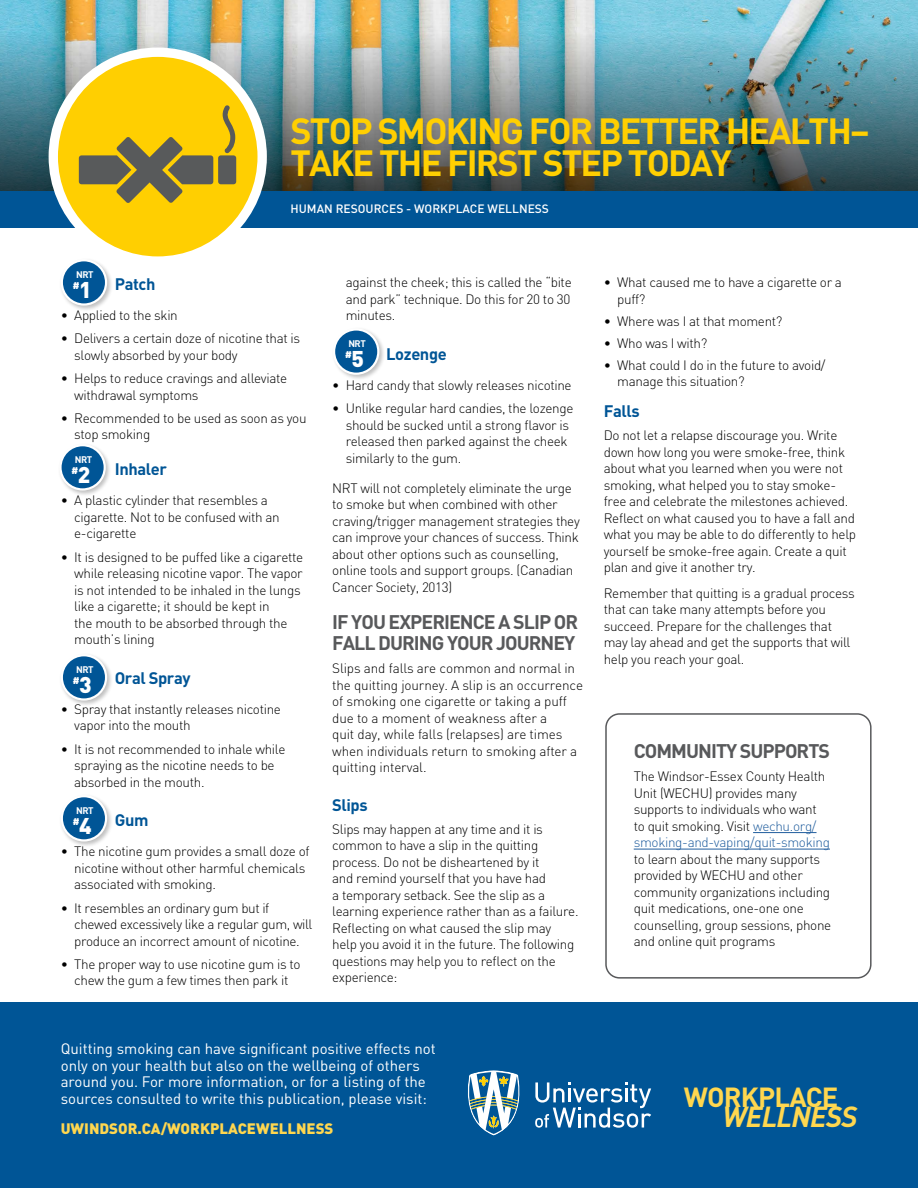
<style>
.page{position:relative;width:918px;height:1188px;background:#fff}
.page>*{position:absolute;margin:0;border:0;box-sizing:border-box;transform-origin:0 0}
.t1{font:700 36px/31.5px "DIN";letter-spacing:-.05em;color:#ffcf01}
.t2{font:italic 700 28.65px "DINOT";letter-spacing:-.03em;color:#ffd74f}
.t3{font:700 27.3px "DIN";letter-spacing:-.03em;color:#ffd74f}
.t4{font:900 22.5px "DIN";color:#fff}
.t5{font:700 19.5px/21px "DIN";letter-spacing:-.05em;color:#58595b}
.t6{font:700 16.5px "DIN";letter-spacing:-.025em;color:#005596}
.t7{font:15px/16.5px "DIN";color:#fff}
.t8{font:900 15px "DIN";color:#ffd74f}
.t9{font:300 13.5px/16.5px "DIN";letter-spacing:-.025em;color:#000}
.t10{font:500 12px "DIN";color:#fff}
.t11{font:700 9.45px "DIN";letter-spacing:-.05em;color:#fff}
.t12{font:900 9.45px "DIN";color:#fff}
.s1{color:#215e9e}
</style>
<div class="page">
<img style="left:0;top:0;width:918px;height:192px">
<div style="left:0;top:192px;width:918px;height:36px;background:#005596"></div>
<div style="left:53px;top:52px;width:209px;height:209px;background:#ffcf01;border-radius:50%"></div>
<div style="left:218px;top:155px;width:18px;height:29px;background:#585a5b;border-radius:3px"></div>
<svg style="left:222px;top:105px;width:13px;height:48px"></svg>
<svg style="left:79px;top:137px;width:134px;height:66px"></svg>
<div style="left:49px;top:48px;width:218px;height:218px;border:9px solid #fff;border-radius:50%"></div>
<div style="left:0;top:1002px;width:918px;height:186px;background:#005596"></div>
<svg style="left:467px;top:1070px;width:53px;height:66px"></svg>
<svg style="left:535px;top:1082px;width:116px;height:46px"></svg>
<div style="left:58px;top:443px;width:54px;height:54px;background:#000;opacity:.25"></div>
<div style="left:60px;top:445px;width:45px;height:44px;background:#005596;border-radius:50%"></div>
<div style="left:59px;top:444px;width:47px;height:47px;border:2px solid #fff;border-radius:50%"></div>
<div style="left:59px;top:653px;width:55px;height:54px;background:#000;opacity:.25"></div>
<div style="left:62px;top:655px;width:44px;height:45px;background:#005596;border-radius:50%"></div>
<div style="left:61px;top:654px;width:46px;height:47px;border:2px solid #fff;border-radius:50%"></div>
<div style="left:59px;top:794px;width:55px;height:54px;background:#000;opacity:.25"></div>
<div style="left:62px;top:796px;width:44px;height:44px;background:#005596;border-radius:50%"></div>
<div style="left:61px;top:795px;width:46px;height:47px;border:2px solid #fff;border-radius:50%"></div>
<div style="left:331px;top:327px;width:55px;height:54px;background:#000;opacity:.25"></div>
<div style="left:334px;top:329px;width:44px;height:45px;background:#005596;border-radius:50%"></div>
<div style="left:333px;top:328px;width:46px;height:47px;border:2px solid #fff;border-radius:50%"></div>
<hr style="left:753px;top:832px;width:64px;height:1px;background:#215e9e">
<hr style="left:634px;top:849px;width:196px;height:1px;background:#215e9e">
<div style="left:605px;top:713px;width:267px;height:266px;border:2px solid #58595b;border-radius:14px"></div>
<div style="left:59px;top:258px;width:55px;height:54px;background:#000;opacity:.25"></div>
<div style="left:62px;top:260px;width:44px;height:45px;background:#005596;border-radius:50%"></div>
<div style="left:61px;top:259px;width:46px;height:47px;border:2px solid #fff;border-radius:50%"></div>
<h1 class="t1" style="left:291px;top:114px;width:581px">STOP SMOKING FOR BETTER HEALTH–<br>TAKE THE FIRST STEP TODAY</h1>
<p class="t10" style="left:291px;top:201px;width:260px">HUMAN RESOURCES - WORKPLACE WELLNESS</p>
<p class="t11" style="left:76px;top:268px;width:19px">NRT</p>
<h3 class="t4" style="left:79px;top:274px;width:14px">1</h3>
<p class="t6" style="left:115px;top:273px;width:42px">Patch</p>
<p class="t9" style="left:61px;top:307px;width:119px">• Applied to the skin</p>
<p class="t9" style="left:74px;top:330px;width:228px;text-indent:-14px">• Delivers a certain doze of nicotine that is slowly absorbed by your body</p>
<p class="t9" style="left:74px;top:370px;width:214px;text-indent:-13px">• Helps to reduce cravings and alleviate withdrawal symptoms</p>
<p class="t9" style="left:74px;top:410px;width:234px;text-indent:-13px">• Recommended to be used as soon as you stop smoking</p>
<p class="t6" style="left:115px;top:459px;width:54px">Inhaler</p>
<p class="t9" style="left:74px;top:492px;width:207px;text-indent:-14px">• A plastic cylinder that resembles a cigarette. Not to be confused with an e-cigarette</p>
<p class="t9" style="left:74px;top:548px;width:231px;text-indent:-13px">• It is designed to be puffed like a cigarette while releasing nicotine vapor. The vapor is not intended to be inhaled in the lungs like a cigarette; it should be kept in<br>the mouth to be absorbed through the mouth’s lining</p>
<p class="t6" style="left:115px;top:667px;width:77px">Oral Spray</p>
<p class="t9" style="left:74px;top:701px;width:208px;text-indent:-14px">• Spray that instantly releases nicotine vapor into the mouth</p>
<p class="t9" style="left:74px;top:740px;width:213px;text-indent:-14px">• It is not recommended to inhale while spraying as the nicotine needs to be absorbed in the mouth.</p>
<p class="t6" style="left:115px;top:810px;width:35px">Gum</p>
<p class="t9" style="left:74px;top:843px;width:237px;text-indent:-14px">• The nicotine gum provides a small doze of nicotine without other harmful chemicals associated with smoking.</p>
<p class="t9" style="left:74px;top:899px;width:240px;text-indent:-14px">• It resembles an ordinary gum but if chewed excessively like a regular gum, will produce an incorrect amount of nicotine.</p>
<p class="t9" style="left:61px;top:956px;width:241px;text-align:center">• The proper way to use nicotine gum is to chew the gum a few times then park it</p>
<p class="t12" style="left:73px;top:279px;width:8px">#</p>
<p class="t11" style="left:75px;top:453px;width:19px">NRT</p>
<h3 class="t4" style="left:78px;top:459px;width:14px">2</h3>
<p class="t12" style="left:72px;top:464px;width:8px">#</p>
<p class="t11" style="left:76px;top:663px;width:19px">NRT</p>
<h3 class="t4" style="left:79px;top:669px;width:14px">3</h3>
<p class="t12" style="left:73px;top:674px;width:8px">#</p>
<p class="t11" style="left:76px;top:804px;width:19px">NRT</p>
<h3 class="t4" style="left:79px;top:810px;width:14px">4</h3>
<p class="t12" style="left:73px;top:815px;width:8px">#</p>
<p class="t9" style="left:346px;top:274px;width:228px;text-align:justify">against the cheek; this is called the “bite and park” technique. Do this for 20 to 30 minutes.</p>
<p class="t6" style="left:386px;top:343px;width:62px">Lozenge</p>
<p class="t9" style="left:332px;top:377px;width:241px">• Hard candy that slowly releases nicotine</p>
<p class="t9" style="left:346px;top:400px;width:229px;text-indent:-14px">• Unlike regular hard candies, the lozenge should be sucked until a strong flavor is released then parked against the cheek similarly to the gum.</p>
<p class="t9" style="left:332px;top:480px;width:249px">NRT will not completely eliminate the urge to smoke but when combined with other craving/trigger management strategies they can improve your chances of success. Think about other options such as counselling, online tools and support groups. (Canadian Cancer Society, 2013)</p>
<h3 class="t5" style="left:332px;top:611px;width:247px">IF YOU EXPERIENCE A SLIP OR<br>FALL DURING YOUR JOURNEY</h3>
<p class="t9" style="left:332px;top:660px;width:252px">Slips and falls are common and normal in the quitting journey. A slip is an occurrence of smoking one cigarette or taking a puff due to a moment of weakness after a<br>quit day, while falls (relapses) are times when individuals return to smoking after a quitting interval.</p>
<p class="t6" style="left:332px;top:794px;width:37px">Slips</p>
<p class="t9" style="left:332px;top:821px;width:248px">Slips may happen at any time and it is common to have a slip in the quitting process. Do not be disheartened by it<br>and remind yourself that you have had<br>a temporary setback. See the slip as a learning experience rather than as a failure.<br>Reflecting on what caused the slip may help you avoid it in the future. The following questions may help you to reflect on the experience:</p>
<p class="t11" style="left:348px;top:337px;width:19px">NRT</p>
<h3 class="t4" style="left:351px;top:344px;width:14px">5</h3>
<p class="t12" style="left:345px;top:348px;width:8px">#</p>
<p class="t9" style="left:617px;top:274px;width:226px;text-indent:-14px">• What caused me to have a cigarette or a puff?</p>
<p class="t9" style="left:604px;top:312px;width:180px">• Where was I at that moment?</p>
<p class="t9" style="left:604px;top:334px;width:105px">• Who was I with?</p>
<p class="t9" style="left:617px;top:356px;width:210px;text-indent:-14px">• What could I do in the future to avoid/ manage this situation?</p>
<p class="t6" style="left:604px;top:400px;width:37px">Falls</p>
<p class="t9" style="left:604px;top:427px;width:254px">Do not let a relapse discourage you. Write down how long you were smoke-free, think about what you learned when you were not smoking, what helped you to stay smoke&shy;free and celebrate the milestones achieved.<br>Reflect on what caused you to have a fall and what you may be able to do differently to help yourself be smoke-free again. Create a quit plan and give it another try.</p>
<p class="t9" style="left:604px;top:585px;width:253px">Remember that quitting is a gradual process that can take many attempts before you succeed. Prepare for the challenges that may lay ahead and get the supports that will help you reach your goal.</p>
<h3 class="t5" style="left:634px;top:740px;width:198px">COMMUNITY SUPPORTS</h3>
<p class="t9" style="left:634px;top:768px;width:198px">The Windsor-Essex County Health<br>Unit (WECHU) provides many supports to individuals who want to quit smoking. Visit <span class="s1">wechu.org/ smoking-and-vaping/quit-smoking</span></p>
<p class="t9" style="left:634px;top:850px;width:199px">to learn about the many supports provided by WECHU and other community organizations including quit medications, one-one one counselling, group sessions, phone and online quit programs</p>
<p class="t7" style="left:61px;top:1040px;width:377px">Quitting smoking can have significant positive effects not only on your health but also on the wellbeing of others around you. For more information, or for a listing of the sources consulted to write this publication, please visit:</p>
<p class="t8" style="left:61px;top:1118px;width:274px">UWINDSOR.CA/WORKPLACEWELLNESS</p>
<h3 class="t3" style="left:684px;top:1079px;width:156px">WORKPLACE</h3>
<h2 class="t2" style="left:723px;top:1098px;width:136px">WELLNESS</h2>
</div>
